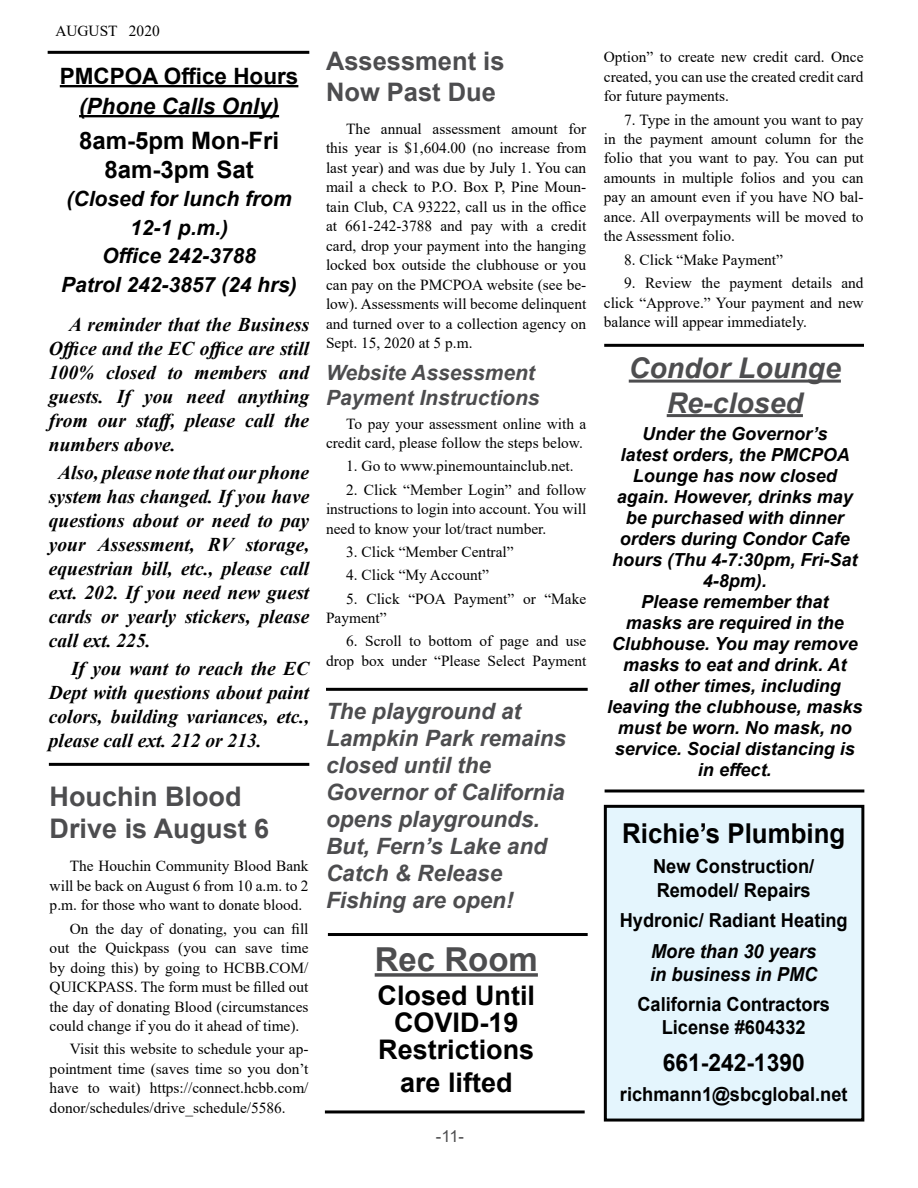
<style>
.page{position:relative;width:918px;height:1188px;background:#fff}
.page>*{position:absolute;margin:0;border:0;box-sizing:border-box;transform-origin:0 0}
.t1{font:700 33px "Arial";color:#4d4d4f}
.t2{font:italic 700 28.5px/34.5px "Arial";color:#4d4d4f;text-align:center}
.t3{font:700 27.45px "Arial";color:#000;scale:.94 1}
.t4{font:700 27px/27px "Arial";color:#000;text-align:center}
.t5{font:700 27px/32.4px "Arial";color:#4d4d4f}
.t6{font:700 25.5px/30.6px "Arial";color:#4d4d4f}
.t7{font:700 24.15px "Arial";color:#000;scale:.94 1}
.t8{font:700 24px/28.5px "Arial";color:#000;text-align:center}
.t9{font:italic 700 22.5px/27px "Arial";color:#4d4d4f}
.t10{font:700 22.5px "Arial";color:#000}
.t11{font:italic 700 22.5px "Arial";color:#000}
.t12{font:italic 700 21px/28.5px "Arial";color:#000;text-align:center}
.t13{font:italic 700 21px/25.2px "Arial";color:#4d4d4f}
.t14{font:italic 700 19.5px/24px "Times New Roman";color:#000;text-align:justify}
.t15{font:700 19.35px/23.2px "Arial";color:#000;scale:.94 1}
.t16{font:italic 700 19.35px/23.2px "Arial";color:#000;scale:.94 1}
.t17{font:italic 700 18px/21px "Arial";color:#000;text-align:center}
.t18{font:16.5px "Arial";color:#4d4d4f}
.t19{font:15.3px/19.5px "Times New Roman";color:#000;text-align:justify}
</style>
<div class="page">
<div style="left:605px;top:806px;width:258px;height:314px;background:#e4f5fd"></div>
<div style="left:604px;top:805px;width:260px;height:317px;border:3px solid #000"></div>
<hr style="left:328px;top:933px;width:260px;height:3px;background:#000">
<hr style="left:325px;top:1110px;width:260px;height:3px;background:#000">
<hr style="left:629px;top:380px;width:212px;height:3px;background:#4d4d4f">
<hr style="left:667px;top:414px;width:136px;height:3px;background:#4d4d4f">
<hr style="left:605px;top:789px;width:259px;height:3px;background:#000">
<hr style="left:604px;top:344px;width:260px;height:3px;background:#000">
<hr style="left:60px;top:85px;width:238px;height:2px;background:#000">
<hr style="left:79px;top:115px;width:200px;height:2px;background:#000">
<hr style="left:49px;top:763px;width:260px;height:3px;background:#000">
<hr style="left:48px;top:51px;width:261px;height:3px;background:#000">
<hr style="left:326px;top:688px;width:262px;height:3px;background:#000">
<svg style="left:375px;top:973px;width:163px;height:4px"></svg>
<p class="t19" style="left:55px;top:20px;width:106px">AUGUST 2020</p>
<h3 class="t10" style="left:60px;top:60px;width:240px">PMCPOA Office Hours</h3>
<h3 class="t11" style="left:79px;top:91px;width:202px">(Phone Calls Only)</h3>
<h3 class="t8" style="left:79px;top:127px;width:202px">8am-5pm Mon-Fri<br>8am-3pm Sat</h3>
<h3 class="t12" style="left:61px;top:185px;width:237px">(Closed for lunch from<br>12-1 p.m.)<br>Office 242-3788<br>Patrol 242-3857 (24 hrs)</h3>
<p class="t14" style="left:49px;top:312px;width:262px;text-indent:20px">A reminder that the Business Office and the EC office are still 100% closed to members and guests. If you need anything from our staff, please call the numbers above.</p>
<p class="t14" style="left:49px;top:460px;width:262px;text-indent:9px">Also, please note that our phone system has changed. If you have questions about or need to pay your Assessment, RV storage, equestrian bill, etc., please call ext. 202. If you need new guest cards or yearly stickers, please call ext. 225.</p>
<p class="t14" style="left:49px;top:655px;width:262px;text-indent:22px">If you want to reach the EC Dept with questions about paint colors, building variances, etc., please call ext. 212 or 213.</p>
<h3 class="t5" style="left:50px;top:781px;width:221px">Houchin Blood<br>Drive is August 6</h3>
<p class="t19" style="left:50px;top:856px;width:260px;text-indent:20px">The Houchin Community Blood Bank will be back on August 6 from 10 a.m. to 2 p.m. for those who want to donate blood.</p>
<p class="t19" style="left:50px;top:918px;width:260px;text-indent:20px">On the day of donating, you can fill out the Quickpass (you can save time by doing this) by going to HCBB.COM/ QUICKPASS. The form must be filled out the day of donating Blood (circumstances could change if you do it ahead of time).</p>
<p class="t19" style="left:50px;top:1039px;width:260px;text-indent:20px">Visit this website to schedule your ap&shy;pointment time (saves time so you don’t have to wait) https://connect.hcbb.com/ donor/schedules/drive_schedule/5586.</p>
<h3 class="t6" style="left:326px;top:46px;width:180px">Assessment is<br>Now Past Due</h3>
<p class="t19" style="left:326px;top:118px;width:262px;text-indent:20px">The annual assessment amount for this year is $1,604.00 (no increase from last year) and was due by July 1. You can mail a check to P.O. Box P, Pine Moun&shy;tain Club, CA 93222, call us in the office at 661-242-3788 and pay with a credit card, drop your payment into the hanging locked box outside the clubhouse or you can pay on the PMCPOA website (see be&shy;low). Assessments will become delinquent and turned over to a collection agency on Sept. 15, 2020 at 5 p.m.</p>
<h3 class="t13" style="left:326px;top:361px;width:215px">Website Assessment<br>Payment Instructions</h3>
<p class="t19" style="left:326px;top:413px;width:262px;text-align:right">To pay your assessment online with a credit card, please follow the steps below.</p>
<p class="t19" style="left:346px;top:456px;width:229px">1. Go to www.pinemountainclub.net.</p>
<p class="t19" style="left:326px;top:479px;width:262px;text-indent:20px">2. Click “Member Login” and follow instructions to login into account. You will need to know your lot/tract number.</p>
<p class="t19" style="left:346px;top:542px;width:169px">3. Click “Member Central”</p>
<p class="t19" style="left:346px;top:565px;width:144px">4. Click “My Account”</p>
<p class="t19" style="left:326px;top:588px;width:262px;text-indent:20px">5. Click “POA Payment” or “Make<br>Payment”</p>
<p class="t19" style="left:326px;top:631px;width:262px;text-align:right">6. Scroll to bottom of page and use drop box under “Please Select Payment</p>
<h3 class="t9" style="left:326px;top:698px;width:242px">The playground at<br>Lampkin Park remains closed until the<br>Governor of California opens playgrounds.<br>But, Fern’s Lake and<br>Catch &amp; Release<br>Fishing are open!</h3>
<h1 class="t1" style="left:375px;top:937px;width:165px">Rec Room</h1>
<h3 class="t4" style="left:378px;top:983px;width:159px">Closed Until<br>COVID-19<br>Restrictions</h3>
<h3 class="t4" style="left:400px;top:1069px;width:114px">are lifted</h3>
<p class="t18" style="left:436px;top:1124px;width:30px">-11-</p>
<p class="t19" style="left:604px;top:47px;width:261px">Option” to create new credit card. Once created, you can use the created credit card for future payments.</p>
<p class="t19" style="left:604px;top:109px;width:261px;text-indent:20px">7. Type in the amount you want to pay in the payment amount column for the folio that you want to pay. You can put amounts in multiple folios and you can pay an amount even if you have NO bal&shy;ance. All overpayments will be moved to the Assessment folio.</p>
<p class="t19" style="left:624px;top:249px;width:160px">8. Click “Make Payment”</p>
<p class="t19" style="left:604px;top:273px;width:261px;text-indent:20px">9. Review the payment details and click “Approve.” Your payment and new balance will appear immediately.</p>
<h2 class="t2" style="left:629px;top:352px;width:214px">Condor Lounge<br>Re-closed</h2>
<p class="t17" style="left:607px;top:424px;width:257px">Under the Governor’s<br>latest orders, the PMCPOA<br>Lounge has now closed again. However, drinks may be purchased with dinner orders during Condor Cafe hours (Thu 4-7:30pm, Fri-Sat<br>4-8pm).<br>Please remember that<br>masks are required in the<br>Clubhouse. You may remove masks to eat and drink. At<br>all other times, including leaving the clubhouse, masks must be worn. No mask, no service. Social distancing is in effect.</p>
<h3 class="t3" style="left:622px;top:814px;width:239px">Richie’s Plumbing</h3>
<p class="t15" style="left:653px;top:855px;width:173px">New Construction/<br>Remodel/ Repairs</p>
<p class="t15" style="left:620px;top:909px;width:244px">Hydronic/ Radiant Heating</p>
<p class="t16" style="left:650px;top:940px;width:179px">More than 30 years in business in PMC</p>
<p class="t15" style="left:637px;top:993px;width:206px;text-align:center">California Contractors<br>License #604332</p>
<h3 class="t7" style="left:663px;top:1045px;width:153px">661-242-1390</h3>
<p class="t15" style="left:620px;top:1083px;width:244px">richmann1@sbcglobal.net</p>
</div>
